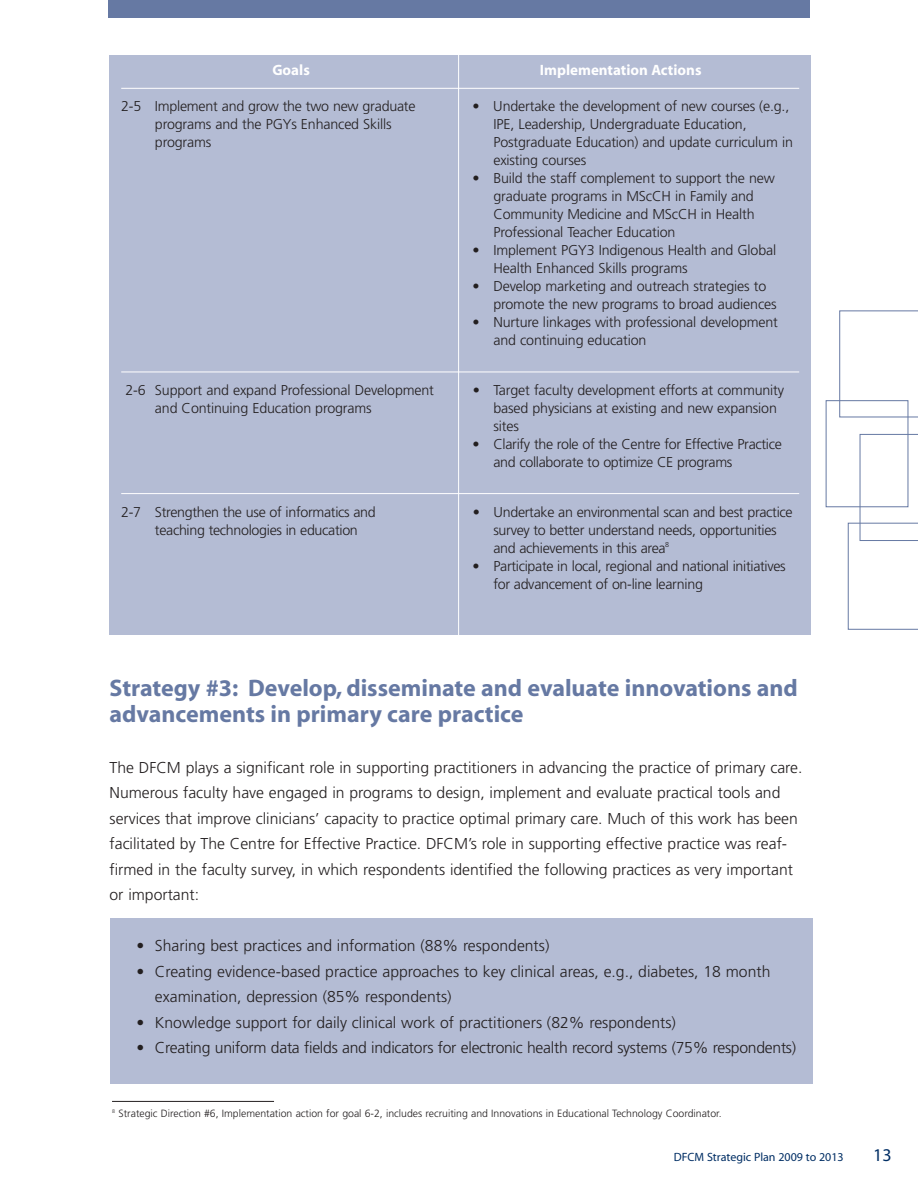
<style>
.page{position:relative;width:918px;height:1188px;background:#fff}
.page>*{position:absolute;margin:0;border:0;box-sizing:border-box;transform-origin:0 0}
.t1{font:700 24px/25.5px "Myriad";color:#6679a3}
.t2{font:18px "Myriad";color:#002e64}
.t3{font:300 15.75px/25.5px "Frutiger";color:#231f20}
.t4{font:700 15px "Myriad";color:#fff}
.t5{font:300 14.25px/18px "Frutiger";letter-spacing:-.01em;color:#231f20}
.t6{font:12px "Myriad";color:#002e64}
.t7{font:300 10.5px "Frutiger";color:#231f20}
</style>
<div class="page">
<div style="left:110px;top:918px;width:702px;height:166px;background:#b4bcd4"></div>
<div style="left:108px;top:0;width:702px;height:17px;background:#6679a3"></div>
<div style="left:826px;top:400px;width:82px;height:107px;border:1px solid #6679a3"></div>
<svg style="left:839px;top:311px;width:79px;height:106px"></svg>
<svg style="left:848px;top:434px;width:70px;height:196px"></svg>
<div style="left:109px;top:55px;width:702px;height:579px;background:#b4bcd4"></div>
<hr style="left:121px;top:88px;width:678px;height:1px;background:#fff">
<hr style="left:121px;top:372px;width:678px;height:1px;background:#fff">
<hr style="left:121px;top:493px;width:678px;height:1px;background:#fff">
<hr style="left:458px;top:55px;width:1px;height:588px;background:#fff">
<hr style="left:112px;top:1101px;width:162px;height:1px;background:#231f20">
<p class="t4" style="left:272px;top:65px;width:39px">Goals</p>
<p class="t4" style="left:540px;top:65px;width:163px">Implementation Actions</p>
<p class="t5" style="left:121px;top:98px;width:296px">2-5 Implement and grow the two new graduate</p>
<p class="t5" style="left:473px;top:98px;width:318px">• Undertake the development of new courses (e.g.,</p>
<p class="t5" style="left:155px;top:116px;width:238px">programs and the PGYs Enhanced Skills</p>
<p class="t5" style="left:494px;top:116px;width:255px">IPE, Leadership, Undergraduate Education,</p>
<p class="t5" style="left:155px;top:134px;width:58px">programs</p>
<p class="t5" style="left:493px;top:134px;width:301px">Postgraduate Education) and update curriculum in existing courses</p>
<p class="t5" style="left:493px;top:170px;width:283px;text-indent:-21px">• Build the staff complement to support the new graduate programs in MScCH in Family and Community Medicine and MScCH in Health Professional Teacher Education</p>
<p class="t5" style="left:493px;top:242px;width:284px;text-indent:-21px">• Implement PGY3 Indigenous Health and Global<br>Health Enhanced Skills programs</p>
<p class="t5" style="left:493px;top:278px;width:285px;text-indent:-21px">• Develop marketing and outreach strategies to promote the new programs to broad audiences</p>
<p class="t5" style="left:493px;top:314px;width:286px;text-indent:-21px">• Nurture linkages with professional development and continuing education</p>
<p class="t5" style="left:125px;top:382px;width:310px">2-6 Support and expand Professional Development</p>
<p class="t5" style="left:473px;top:382px;width:313px">• Target faculty development efforts at community</p>
<p class="t5" style="left:155px;top:400px;width:218px">and Continuing Education programs</p>
<p class="t5" style="left:493px;top:400px;width:285px">based physicians at existing and new expansion sites</p>
<p class="t5" style="left:493px;top:436px;width:290px;text-indent:-21px">• Clarify the role of the Centre for Effective Practice and collaborate to optimize CE programs</p>
<p class="t5" style="left:121px;top:504px;width:256px">2-7 Strengthen the use of informatics and</p>
<p class="t5" style="left:473px;top:504px;width:321px">• Undertake an environmental scan and best practice</p>
<p class="t5" style="left:155px;top:522px;width:204px">teaching technologies in education</p>
<p class="t5" style="left:493px;top:522px;width:285px">survey to better understand needs, opportunities and achievements in this area<sup>8</sup></p>
<p class="t5" style="left:493px;top:558px;width:294px;text-indent:-21px">• Participate in local, regional and national initiatives for advancement of on-line learning</p>
<h1 class="t1" style="left:110px;top:678px;width:690px">Strategy #3: Develop, disseminate and evaluate innovations and advancements in primary care practice</h1>
<p class="t3" style="left:110px;top:756px;width:694px">The DFCM plays a significant role in supporting practitioners in advancing the practice of primary care.<br>Numerous faculty have engaged in programs to design, implement and evaluate practical tools and services that improve clinicians’ capacity to practice optimal primary care. Much of this work has been facilitated by The Centre for Effective Practice. DFCM’s role in supporting effective practice was reaf&shy;firmed in the faculty survey, in which respondents identified the following practices as very important or important:</p>
<p class="t3" style="left:137px;top:934px;width:414px">• Sharing best practices and information (88% respondents)</p>
<p class="t3" style="left:155px;top:960px;width:617px;text-indent:-18px">• Creating evidence-based practice approaches to key clinical areas, e.g., diabetes, 18 month examination, depression (85% respondents)</p>
<p class="t3" style="left:137px;top:1011px;width:541px">• Knowledge support for daily clinical work of practitioners (82% respondents)</p>
<p class="t3" style="left:137px;top:1036px;width:661px">• Creating uniform data fields and indicators for electronic health record systems (75% respondents)</p>
<p class="t7" style="left:112px;top:1109px;width:611px"><sup>8</sup> Strategic Direction #6, Implementation action for goal 6-2, includes recruiting and Innovations in Educational Technology Coordinator.</p>
<p class="t6" style="left:674px;top:1152px;width:171px">DFCM Strategic Plan 2009 to 2013</p>
<p class="t2" style="left:873px;top:1148px;width:20px">13</p>
</div>
